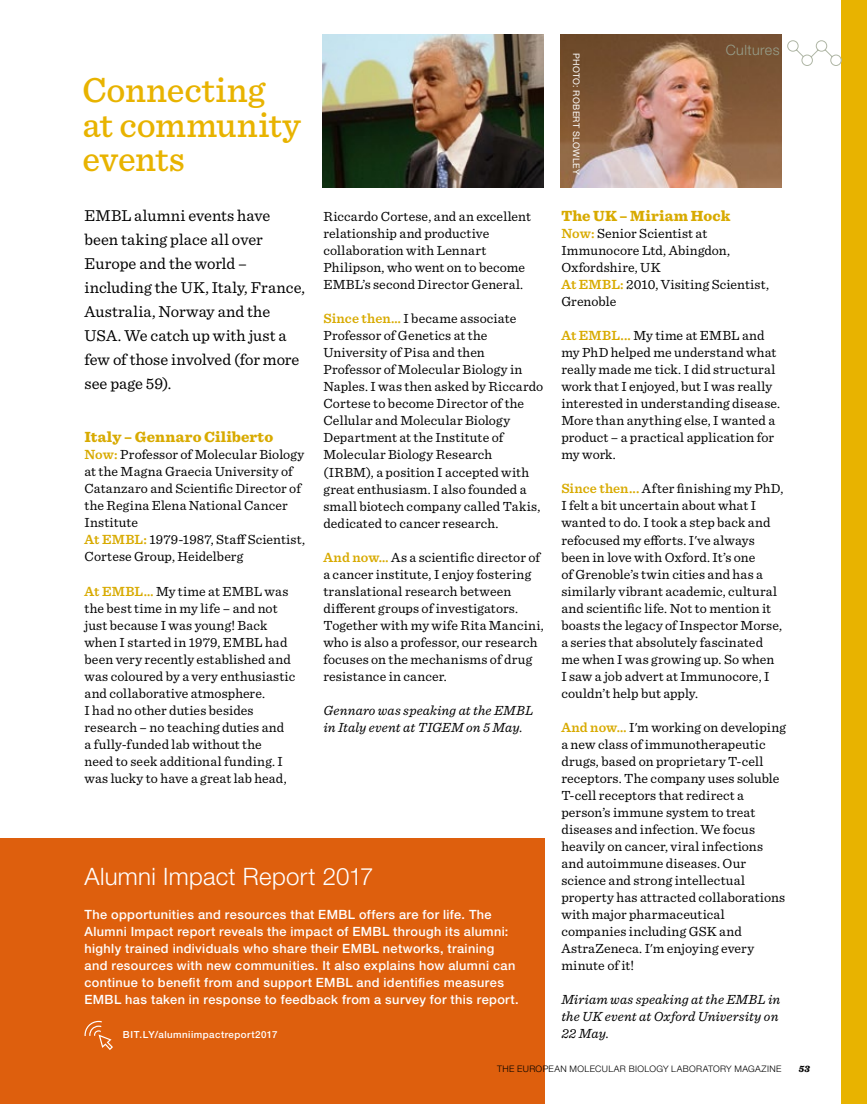
<style>
.page{position:relative;width:867px;height:1104px;background:#fff}
.page>*{position:absolute;margin:0;border:0;box-sizing:border-box;transform-origin:0 0}
.t1{font:500 36px/34.5px "Sentinel";color:#e8b300}
.t2{font:300 24px "Helvetica Neue LT Std";letter-spacing:.01em;color:#fff}
.t3{font:16.5px/24px "Sentinel";color:#000}
.t4{font:900 15.3px "Sentinel";letter-spacing:.01em;color:#d8aa00}
.t5{font:300 14.25px "Helvetica Neue LT Std";letter-spacing:.035em;color:#979e8a}
.t6{font:13.8px/17px "Sentinel";letter-spacing:.01em;color:#000}
.t7{font:italic 13.8px/17px "Sentinel";letter-spacing:.01em;color:#000}
.t8{font:500 12.75px/17px "Helvetica Neue LT Std";letter-spacing:.03em;color:#fff}
.t9{font:500 9.75px "Helvetica Neue LT Std";letter-spacing:.05em;color:#fff}
.t10{font:italic 900 9.75px "Sentinel";color:#000}
.t11{font:300 9px "Helvetica Neue LT Std";letter-spacing:.04em;color:#000}
.t12{font:9px "Helvetica Neue LT Std";letter-spacing:.035em;color:#fff}
.s1{font-weight:600;color:#d8aa00}
</style>
<div class="page">
<div style="left:842px;top:0;width:25px;height:1104px;background:#e8b300"></div>
<div style="left:0;top:838px;width:545px;height:266px;background:#de5f0d"></div>
<svg style="left:84px;top:1020px;width:29px;height:30px"></svg>
<img style="left:323px;top:34px;width:221px;height:153px">
<img style="left:561px;top:34px;width:221px;height:153px">
<svg style="left:787px;top:40px;width:55px;height:26px"></svg>
<h1 class="t1" style="left:82px;top:71px;width:220px">Connecting at community events</h1>
<p class="t3" style="left:85px;top:203px;width:222px">EMBL alumni events have been taking place all over<br>Europe and the world – including the UK, Italy, France,<br>Australia, Norway and the<br>USA. We catch up with just a few of those involved (for more see page 59).</p>
<p class="t4" style="left:85px;top:425px;width:190px">Italy – Gennaro Ciliberto</p>
<p class="t6" style="left:85px;top:445px;width:222px"><span class="s1">Now:</span> Professor of Molecular Biology at the Magna Graecia University of<br>Catanzaro and Scientific Director of the Regina Elena National Cancer<br>Institute<br><span class="s1">At EMBL:</span> 1979-1987, Staff Scientist,<br>Cortese Group, Heidelberg</p>
<p class="t6" style="left:85px;top:581px;width:212px"><span class="s1">At EMBL…</span> My time at EMBL was the best time in my life – and not just because I was young! Back when I started in 1979, EMBL had been very recently established and was coloured by a very enthusiastic and collaborative atmosphere.<br>I had no other duties besides research – no teaching duties and<br>a fully-funded lab without the<br>need to seek additional funding. I was lucky to have a great lab head,</p>
<p class="t6" style="left:323px;top:207px;width:209px">Riccardo Cortese, and an excellent relationship and productive collaboration with Lennart<br>Philipson, who went on to become<br>EMBL’s second Director General.</p>
<p class="t6" style="left:323px;top:309px;width:221px"><span class="s1">Since then…</span> I became associate<br>Professor of Genetics at the<br>University of Pisa and then<br>Professor of Molecular Biology in<br>Naples. I was then asked by Riccardo<br>Cortese to become Director of the<br>Cellular and Molecular Biology<br>Department at the Institute of<br>Molecular Biology Research (IRBM), a position I accepted with great enthusiasm. I also founded a small biotech company called Takis, dedicated to cancer research.</p>
<p class="t6" style="left:323px;top:547px;width:222px"><span class="s1">And now…</span> As a scientific director of a cancer institute, I enjoy fostering translational research between different groups of investigators.<br>Together with my wife Rita Mancini, who is also a professor, our research focuses on the mechanisms of drug resistance in cancer.</p>
<p class="t7" style="left:323px;top:701px;width:211px">Gennaro was speaking at the EMBL in Italy event at TIGEM on 5 May.</p>
<h2 class="t2" style="left:85px;top:861px;width:290px">Alumni Impact Report 2017</h2>
<p class="t8" style="left:85px;top:905px;width:436px">The opportunities and resources that EMBL offers are for life. The Alumni Impact report reveals the impact of EMBL through its alumni: highly trained individuals who share their EMBL networks, training and resources with new communities. It also explains how alumni can continue to benefit from and support EMBL and identifies measures EMBL has taken in response to feedback from a survey for this report.</p>
<p class="t9" style="left:123px;top:1028px;width:156px">BIT.LY/alumniimpactreport2017</p>
<p class="t12" style="left:582px;top:53px;width:124px;rotate:90deg">PHOTO: ROBERT SLOWLEY</p>
<p class="t5" style="left:726px;top:41px;width:56px">Cultures</p>
<p class="t4" style="left:561px;top:204px;width:170px">The UK – Miriam Hock</p>
<p class="t6" style="left:561px;top:224px;width:209px"><span class="s1">Now:</span> Senior Scientist at<br>Immunocore Ltd, Abingdon,<br>Oxfordshire, UK<br><span class="s1">At EMBL:</span> 2010, Visiting Scientist,<br>Grenoble</p>
<p class="t6" style="left:561px;top:326px;width:220px"><span class="s1">At EMBL...</span> My time at EMBL and my PhD helped me understand what really made me tick. I did structural work that I enjoyed, but I was really interested in understanding disease.<br>More than anything else, I wanted a product – a practical application for my work.</p>
<p class="t6" style="left:561px;top:479px;width:224px"><span class="s1">Since then...</span> After finishing my PhD, I felt a bit uncertain about what I wanted to do. I took a step back and refocused my efforts. I've always been in love with Oxford. It’s one<br>of Grenoble’s twin cities and has a similarly vibrant academic, cultural and scientific life. Not to mention it boasts the legacy of Inspector Morse, a series that absolutely fascinated me when I was growing up. So when<br>I saw a job advert at Immunocore, I couldn’t help but apply.</p>
<p class="t6" style="left:561px;top:717px;width:226px"><span class="s1">And now…</span> I'm working on developing a new class of immunotherapeutic drugs, based on proprietary T-cell receptors. The company uses soluble<br>T-cell receptors that redirect a person’s immune system to treat diseases and infection. We focus heavily on cancer, viral infections and autoimmune diseases. Our science and strong intellectual property has attracted collaborations with major pharmaceutical companies including GSK and<br>AstraZeneca. I'm enjoying every minute of it!</p>
<p class="t7" style="left:561px;top:990px;width:220px">Miriam was speaking at the EMBL in the UK event at Oxford University on<br>22 May.</p>
<p class="t11" style="left:497px;top:1063px;width:286px">THE EUROPEAN MOLECULAR BIOLOGY LABORATORY MAGAZINE</p>
<p class="t10" style="left:799px;top:1060px;width:13px">53</p>
</div>
